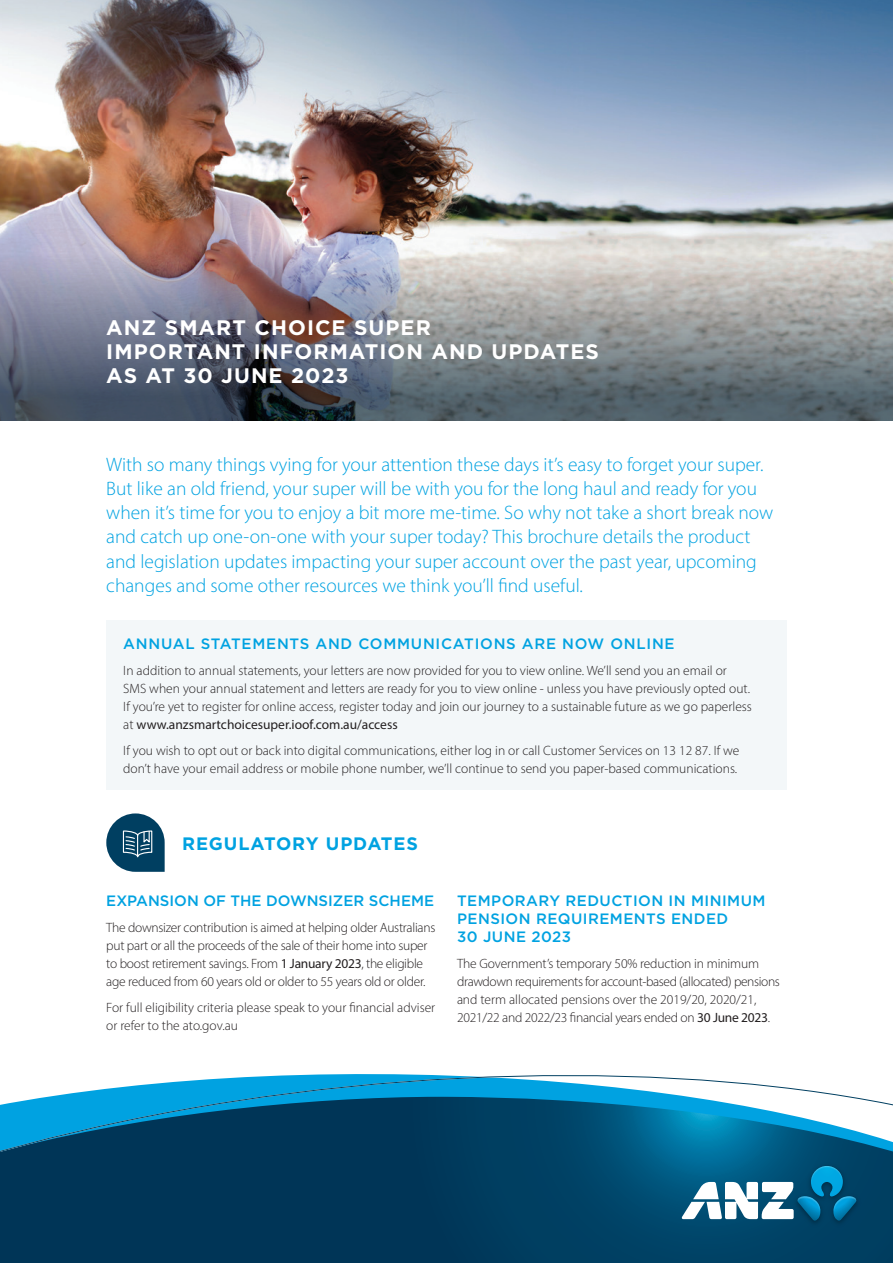
<style>
.page{position:relative;width:893px;height:1263px;background:#fff}
.page>*{position:absolute;margin:0;border:0;box-sizing:border-box;transform-origin:0 0}
._15_Broch_Head_1_A4_Gotham_14_16{font:700 21px/24px "Gotham";letter-spacing:.05em;color:#fff}
._15_Broch_Intro_14_18_Light{font:300 19.5px/24px "Myriad Pro";color:#00a2e1}
.OP_16_Head_01_Caps_14pt{font:700 18px "Gotham";letter-spacing:.05em;color:#00a2e1}
.OP_16_Head_02_12pt{font:500 15px/18px "Gotham";letter-spacing:.03em;color:#00a2e1}
.OP_16_Head_02_12pt-2{font:500 15px "Gotham";letter-spacing:.05em;color:#00a2e1}
.OP_16_Head_02_12pt-3{font:500 15px "Gotham";color:#00a2e1}
.OP_16_Body_Copy_8_75pt{font:300 13.5px/18px "Myriad Pro";color:#231f20}
.OP_16_Body_Copy_8_75pt-2{font:300 13.5px/18px "Myriad Pro";letter-spacing:-.02em;color:#231f20}
.s1{font-weight:400}
</style>
<div class="page">
<svg style="left:0;top:1172px;width:893px;height:91px;background:#003a5c"></svg>
<svg style="left:0;top:1074px;width:893px;height:98px"></svg>
<img style="left:786px;top:1157px;width:81px;height:77px">
<svg style="left:682px;top:1166px;width:115px;height:55px"></svg>
<img style="left:797px;top:1166px;width:60px;height:55px">
<img style="left:0;top:0;width:893px;height:193px">
<img style="left:0;top:193px;width:893px;height:228px">
<div style="left:106px;top:620px;width:681px;height:170px;background:#f3f7f9"></div>
<svg style="left:106px;top:813px;width:59px;height:59px"></svg>
<p class="_15_Broch_Head_1_A4_Gotham_14_16" style="left:106px;top:315px;width:326px">ANZ SMART CHOICE SUPER</p>
<p class="_15_Broch_Head_1_A4_Gotham_14_16" style="left:106px;top:339px;width:494px">IMPORTANT INFORMATION AND UPDATES<br>AS AT 30 JUNE 2023</p>
<p class="_15_Broch_Intro_14_18_Light" style="left:106px;top:453px;width:668px">With so many things vying for your attention these days it’s easy to forget your super.<br>But like an old friend, your super will be with you for the long haul and ready for you when it’s time for you to enjoy a bit more me-time. So why not take a short break now and catch up one-on-one with your super today? This brochure details the product and legislation updates impacting your super account over the past year, upcoming changes and some other resources we think you’ll find useful.</p>
<p class="OP_16_Head_02_12pt-2" style="left:123px;top:634px;width:553px">ANNUAL STATEMENTS AND COMMUNICATIONS ARE NOW ONLINE</p>
<p class="OP_16_Body_Copy_8_75pt" style="left:123px;top:662px;width:630px">In addition to annual statements, your letters are now provided for you to view online. We’ll send you an email or SMS when your annual statement and letters are ready for you to view online - unless you have previously opted out.<br>If you’re yet to register for online access, register today and join our journey to a sustainable future as we go paperless at <span class="s1">www.anzsmartchoicesuper.ioof.com.au/access</span></p>
<p class="OP_16_Body_Copy_8_75pt" style="left:123px;top:741px;width:618px">If you wish to opt out or back into digital communications, either log in or call Customer Services on 13 12 87. If we don’t have your email address or mobile phone number, we’ll continue to send you paper-based communications.</p>
<p class="OP_16_Head_01_Caps_14pt" style="left:182px;top:831px;width:237px">REGULATORY UPDATES</p>
<p class="OP_16_Head_02_12pt-3" style="left:106px;top:891px;width:329px">EXPANSION OF THE DOWNSIZER SCHEME</p>
<p class="OP_16_Body_Copy_8_75pt-2" style="left:106px;top:919px;width:331px">The downsizer contribution is aimed at helping older Australians put part or all the proceeds of the sale of their home into super to boost retirement savings. From <span class="s1">1 January 2023</span>, the eligible age reduced from 60 years old or older to 55 years old or older.</p>
<p class="OP_16_Body_Copy_8_75pt" style="left:106px;top:998px;width:330px">For full eligibility criteria please speak to your financial adviser or refer to the ato.gov.au</p>
<p class="OP_16_Head_02_12pt" style="left:457px;top:891px;width:310px">TEMPORARY REDUCTION IN MINIMUM<br>PENSION REQUIREMENTS ENDED<br>30 JUNE 2023</p>
<p class="OP_16_Body_Copy_8_75pt-2" style="left:457px;top:955px;width:324px">The Government’s temporary 50% reduction in minimum drawdown requirements for account-based (allocated) pensions and term allocated pensions over the 2019/20, 2020/21, 2021/22 and 2022/23 financial years ended on <span class="s1">30 June 2023</span>.</p>
</div>
